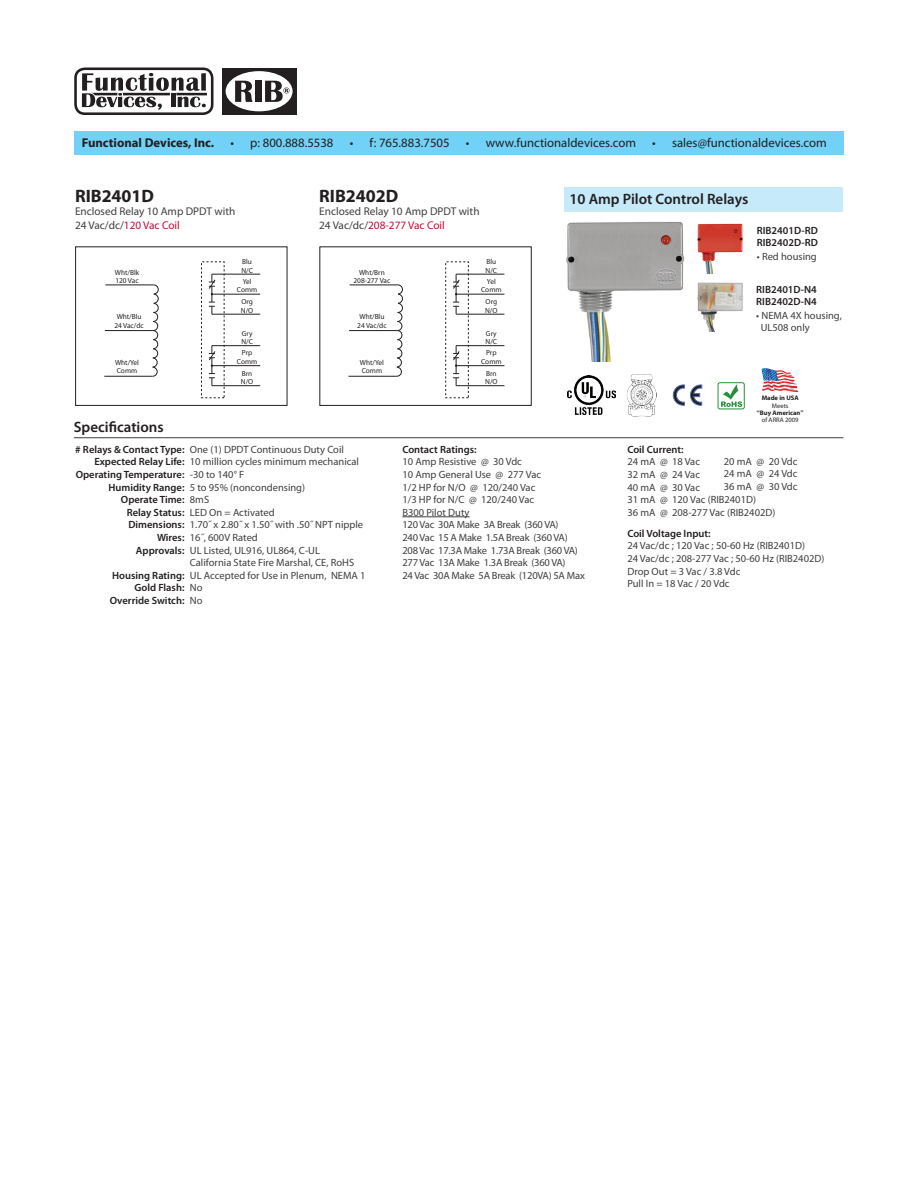
<style>
.page{position:relative;width:918px;height:1188px;background:#fff}
.page>*{position:absolute;margin:0;border:0;box-sizing:border-box;transform-origin:0 0}
.t1{font:700 18px "Myriad Pro";color:#231f20}
.t2{font:600 15px "Myriad Pro";color:#231f20}
.t3{font:12.75px "Myriad Pro";color:#231f20}
.t4{font:700 12.75px "Myriad Pro";color:#231f20}
.t5{font:11.25px/13.5px "Myriad Pro";color:#3e3e3f}
.t6{font:10.5px/12.6px "Myriad Pro";color:#3e3e3f}
.t7{font:600 10.5px "Myriad Pro";color:#231f20}
.t8{font:10.5px "Myriad Pro";letter-spacing:-.02em;color:#3e3e3f}
.t9{font:7.35px/8.4px "Myriad Pro";color:#231f20}
.t10{font:700 6.6px/8.4px "Myriad Pro";color:#231f20;text-align:center}
.s1{color:#b90f36}
.s2{font-weight:400}
.s3{font-family:"Adobe Garamond Pro"}
</style>
<div class="page">
<div style="left:222px;top:68px;width:74px;height:47px;background:#231f20"></div>
<div style="left:226px;top:71px;width:67px;height:40px;background:#fff;border-radius:50%"></div>
<svg style="left:235px;top:81px;width:18px;height:21px"></svg>
<div style="left:255px;top:81px;width:6px;height:21px;background:#231f20"></div>
<svg style="left:265px;top:81px;width:24px;height:21px"></svg>
<svg style="left:74px;top:68px;width:140px;height:47px"></svg>
<div style="left:74px;top:131px;width:770px;height:23px;background:#72d1f6"></div>
<hr style="left:402px;top:517px;width:68px;height:1px;background:#3e3e3f">
<div style="left:75px;top:247px;width:212px;height:159px;border:1px solid #231f20"></div>
<hr style="left:105px;top:285px;width:49px;height:1px;background:#231f20">
<hr style="left:105px;top:330px;width:48px;height:1px;background:#231f20">
<hr style="left:212px;top:274px;width:48px;height:1px;background:#231f20">
<hr style="left:212px;top:314px;width:48px;height:1px;background:#231f20">
<hr style="left:212px;top:294px;width:48px;height:1px;background:#231f20">
<svg style="left:152px;top:284px;width:7px;height:93px"></svg>
<hr style="left:104px;top:376px;width:49px;height:1px;background:#231f20">
<svg style="left:209px;top:274px;width:7px;height:40px"></svg>
<hr style="left:212px;top:345px;width:48px;height:1px;background:#231f20">
<hr style="left:212px;top:385px;width:48px;height:1px;background:#231f20">
<hr style="left:212px;top:365px;width:48px;height:1px;background:#231f20">
<svg style="left:209px;top:346px;width:7px;height:40px"></svg>
<div style="left:320px;top:247px;width:212px;height:159px;border:1px solid #231f20"></div>
<hr style="left:350px;top:285px;width:48px;height:1px;background:#231f20">
<hr style="left:349px;top:330px;width:48px;height:1px;background:#231f20">
<hr style="left:456px;top:274px;width:48px;height:1px;background:#231f20">
<hr style="left:456px;top:314px;width:48px;height:1px;background:#231f20">
<hr style="left:456px;top:294px;width:48px;height:1px;background:#231f20">
<svg style="left:396px;top:284px;width:7px;height:93px"></svg>
<hr style="left:349px;top:376px;width:48px;height:1px;background:#231f20">
<svg style="left:453px;top:274px;width:7px;height:40px"></svg>
<hr style="left:456px;top:345px;width:48px;height:1px;background:#231f20">
<hr style="left:456px;top:385px;width:48px;height:1px;background:#231f20">
<hr style="left:456px;top:365px;width:48px;height:1px;background:#231f20">
<svg style="left:453px;top:346px;width:7px;height:40px"></svg>
<hr style="left:74px;top:437px;width:769px;height:1px;background:#3e3e3f">
<img style="left:566px;top:222px;width:119px;height:139px">
<img style="left:697px;top:223px;width:46px;height:51px">
<img style="left:697px;top:282px;width:47px;height:50px">
<div style="left:564px;top:188px;width:279px;height:24px;background:#c6eafa"></div>
<img style="left:568px;top:376px;width:47px;height:38px">
<img style="left:626px;top:374px;width:31px;height:43px">
<svg style="left:673px;top:385px;width:29px;height:20px"></svg>
<svg style="left:762px;top:368px;width:37px;height:24px"></svg>
<svg style="left:721px;top:384px;width:21px;height:23px"></svg>
<div style="left:718px;top:382px;width:27px;height:27px;border:1px solid #269039;border-radius:2px"></div>
<p class="t4" style="left:82px;top:134px;width:134px">Functional Devices, Inc.</p>
<p class="t3" style="left:230px;top:135px;width:105px">• p: 800.888.5538</p>
<p class="t3" style="left:350px;top:135px;width:101px">• f: 765.883.7505</p>
<p class="t3" style="left:466px;top:135px;width:172px">• www.functionaldevices.com</p>
<p class="t3" style="left:652px;top:135px;width:176px">• sales@functionaldevices.com</p>
<p class="t1" style="left:75px;top:184px;width:81px">RIB2401D</p>
<p class="t5" style="left:75px;top:205px;width:162px">Enclosed Relay 10 Amp DPDT with<br>24 Vac/dc/<span class="s1">120 Vac Coil</span></p>
<p class="t9" style="left:115px;top:268px;width:26px">Wht/Blk<br>120 Vac</p>
<p class="t9" style="left:114px;top:313px;width:31px;text-align:center">Wht/Blu<br>24 Vac/dc</p>
<p class="t9" style="left:115px;top:358px;width:25px">Wht/Yel<br>Comm</p>
<p class="t2" style="left:74px;top:418px;width:91px">Specifications</p>
<p class="t9" style="left:241px;top:257px;width:13px">Blu<br>N/C</p>
<p class="t9" style="left:237px;top:277px;width:22px;text-align:center">Yel<br>Comm</p>
<p class="t9" style="left:241px;top:298px;width:14px">Org<br>N/O</p>
<p class="t9" style="left:241px;top:329px;width:13px">Gry<br>N/C</p>
<p class="t9" style="left:237px;top:349px;width:22px;text-align:center">Prp<br>Comm</p>
<p class="t9" style="left:241px;top:369px;width:14px">Brn<br>N/O</p>
<p class="t1" style="left:319px;top:184px;width:81px">RIB2402D</p>
<p class="t5" style="left:319px;top:205px;width:162px">Enclosed Relay 10 Amp DPDT with<br>24 Vac/dc/<span class="s1">208-277 Vac Coil</span></p>
<p class="t9" style="left:354px;top:268px;width:38px;text-align:center">Wht/Brn<br>208-277 Vac</p>
<p class="t9" style="left:357px;top:313px;width:31px;text-align:center">Wht/Blu<br>24 Vac/dc</p>
<p class="t9" style="left:360px;top:358px;width:25px">Wht/Yel<br>Comm</p>
<p class="t9" style="left:486px;top:257px;width:13px">Blu<br>N/C</p>
<p class="t9" style="left:481px;top:277px;width:22px;text-align:center">Yel<br>Comm</p>
<p class="t9" style="left:485px;top:298px;width:14px">Org<br>N/O</p>
<p class="t9" style="left:486px;top:329px;width:13px">Gry<br>N/C</p>
<p class="t9" style="left:481px;top:349px;width:22px;text-align:center">Prp<br>Comm</p>
<p class="t9" style="left:485px;top:369px;width:14px">Brn<br>N/O</p>
<p class="t2" style="left:570px;top:190px;width:180px">10 Amp Pilot Control Relays</p>
<p class="t7" style="left:757px;top:223px;width:63px">RIB2401D-RD</p>
<p class="t7" style="left:757px;top:236px;width:63px">RIB2402D-RD</p>
<p class="t6" style="left:757px;top:250px;width:61px">• Red housing</p>
<p class="t7" style="left:756px;top:282px;width:62px">RIB2401D-N4</p>
<p class="t7" style="left:756px;top:295px;width:62px">RIB2402D-N4</p>
<p class="t6" style="left:761px;top:309px;width:83px;text-indent:-4px">• NEMA 4X housing,<br>UL508 only</p>
<p class="t10" style="left:762px;top:393px;width:39px">Made in USA<br><span class="s2">Meets</span></p>
<p class="t10" style="left:757px;top:409px;width:48px;line-height:7.1px"><span class="s3">“</span>Buy American<span class="s3">” </span><span class="s2">of ARRA 2009</span></p>
<p class="t6" style="left:190px;top:443px;width:156px">One (1) DPDT Continuous Duty Coil</p>
<p class="t6" style="left:190px;top:455px;width:171px">10 million cycles minimum mechanical</p>
<p class="t6" style="left:190px;top:468px;width:56px">-30 to 140° F</p>
<p class="t6" style="left:190px;top:481px;width:117px">5 to 95% (noncondensing)</p>
<p class="t6" style="left:190px;top:493px;width:21px">8mS</p>
<p class="t6" style="left:190px;top:506px;width:86px">LED On = Activated</p>
<p class="t6" style="left:190px;top:518px;width:175px">1.70˝ x 2.80˝ x 1.50˝ with .50˝ NPT nipple</p>
<p class="t6" style="left:190px;top:531px;width:69px">16˝, 600V Rated</p>
<p class="t6" style="left:190px;top:544px;width:132px">UL Listed, UL916, UL864, C-UL</p>
<p class="t6" style="left:190px;top:556px;width:166px">California State Fire Marshal, CE, RoHS</p>
<p class="t6" style="left:190px;top:569px;width:177px">UL Accepted for Use in Plenum, NEMA 1</p>
<p class="t6" style="left:190px;top:581px;width:14px">No</p>
<p class="t6" style="left:190px;top:594px;width:14px">No</p>
<p class="t7" style="left:75px;top:443px;width:111px"># Relays &amp; Contact Type:</p>
<p class="t7" style="left:94px;top:455px;width:92px">Expected Relay Life:</p>
<p class="t7" style="left:76px;top:468px;width:110px">Operating Temperature:</p>
<p class="t7" style="left:109px;top:480px;width:77px">Humidity Range:</p>
<p class="t7" style="left:121px;top:493px;width:65px">Operate Time:</p>
<p class="t7" style="left:127px;top:506px;width:59px">Relay Status:</p>
<p class="t7" style="left:128px;top:518px;width:58px">Dimensions:</p>
<p class="t7" style="left:157px;top:531px;width:29px">Wires:</p>
<p class="t7" style="left:136px;top:543px;width:50px">Approvals:</p>
<p class="t7" style="left:112px;top:569px;width:74px">Housing Rating:</p>
<p class="t7" style="left:134px;top:581px;width:52px">Gold Flash:</p>
<p class="t7" style="left:110px;top:594px;width:76px">Override Switch:</p>
<p class="t7" style="left:402px;top:443px;width:76px">Contact Ratings:</p>
<p class="t6" style="left:402px;top:455px;width:121px">10 Amp Resistive @ 30 Vdc</p>
<p class="t6" style="left:402px;top:468px;width:140px">10 Amp General Use @ 277 Vac</p>
<p class="t6" style="left:402px;top:481px;width:135px">1/2 HP for N/O @ 120/240 Vac</p>
<p class="t6" style="left:402px;top:493px;width:133px">1/3 HP for N/C @ 120/240 Vac</p>
<p class="t6" style="left:402px;top:506px;width:69px">B300 Pilot Duty</p>
<p class="t8" style="left:402px;top:518px;width:158px">120 Vac 30A Make 3A Break (360 VA)</p>
<p class="t8" style="left:402px;top:531px;width:167px">240 Vac 15 A Make 1.5A Break (360 VA)</p>
<p class="t8" style="left:402px;top:544px;width:177px">208 Vac 17.3A Make 1.73A Break (360 VA)</p>
<p class="t8" style="left:402px;top:556px;width:165px">277 Vac 13A Make 1.3A Break (360 VA)</p>
<p class="t8" style="left:402px;top:569px;width:184px">24 Vac 30A Make 5A Break (120VA) 5A Max</p>
<p class="t7" style="left:627px;top:443px;width:58px">Coil Current:</p>
<p class="t6" style="left:627px;top:455px;width:74px">24 mA @ 18 Vac</p>
<p class="t6" style="left:627px;top:468px;width:74px">32 mA @ 24 Vac</p>
<p class="t6" style="left:627px;top:481px;width:74px">40 mA @ 30 Vac</p>
<p class="t6" style="left:627px;top:493px;width:130px">31 mA @ 120 Vac (RIB2401D)</p>
<p class="t6" style="left:627px;top:506px;width:149px">36 mA @ 208-277 Vac (RIB2402D)</p>
<p class="t7" style="left:627px;top:527px;width:85px">Coil Voltage Input:</p>
<p class="t6" style="left:627px;top:539px;width:179px">24 Vac/dc ; 120 Vac ; 50-60 Hz (RIB2401D)</p>
<p class="t6" style="left:627px;top:552px;width:199px">24 Vac/dc ; 208-277 Vac ; 50-60 Hz (RIB2402D)</p>
<p class="t6" style="left:627px;top:565px;width:115px">Drop Out = 3 Vac / 3.8 Vdc</p>
<p class="t6" style="left:627px;top:577px;width:104px">Pull In = 18 Vac / 20 Vdc</p>
<p class="t6" style="left:724px;top:455px;width:75px">20 mA @ 20 Vdc</p>
<p class="t6" style="left:724px;top:467px;width:75px">24 mA @ 24 Vdc</p>
<p class="t6" style="left:724px;top:480px;width:75px">36 mA @ 30 Vdc</p>
</div>
